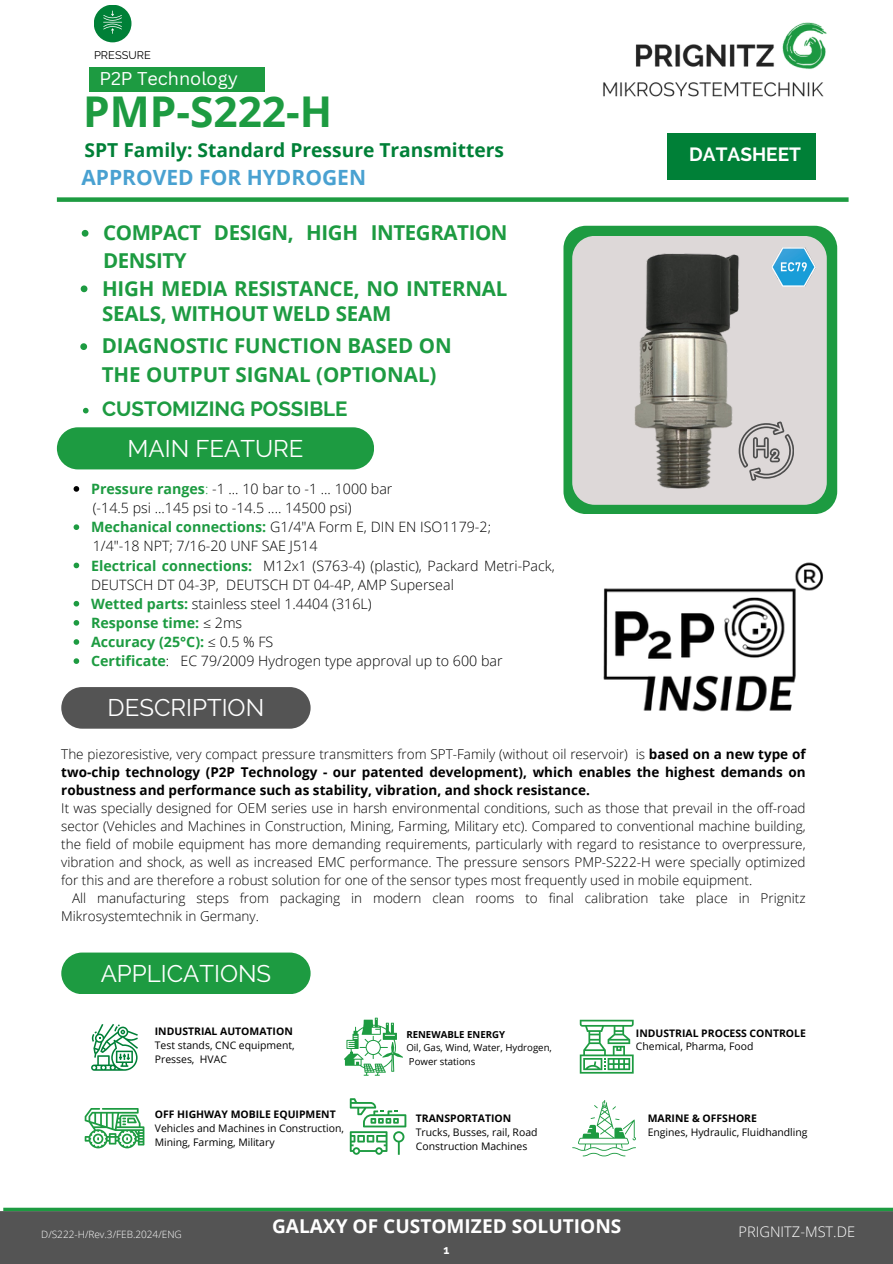
<style>
.page{position:relative;width:893px;height:1264px;background:#fff}
.page>*{position:absolute;margin:0;border:0;box-sizing:border-box;transform-origin:0 0}
.t1{font:700 42.45px "Open Sans";color:#1d9b41}
.t2{font:24px "Raleway";color:#fff}
.t3{font:700 21px "Open Sans";color:#49a1d1}
.t4{font:700 20.55px/28.2px "Open Sans";letter-spacing:-.01em;color:#1d9b41}
.t5{font:700 20.55px "Raleway";color:#1d9b41}
.t6{font:700 19.2px "Open Sans";color:#008037}
.t7{font:700 19.05px "Open Sans";color:#fff}
.t8{font:700 19.05px "Raleway";color:#fff}
.t9{font:18px "Canva Sans";color:#fff}
.t10{font:300 14.55px "Open Sans";color:#fff}
.t11{font:300 14.25px/19.2px "Open Sans";color:#000}
.t12{font:700 14.25px "Open Sans";color:#1d9b41}
.t13{font:300 13.5px/18px "Open Sans";color:#000;text-align:justify}
.t14{font:700 13.5px/18px "Open Sans";color:#000;text-align:justify}
.t15{font:700 12px "Raleway";color:#fff}
.t16{font:11.1px "Raleway";letter-spacing:.005em;color:#000}
.t17{font:10.35px "Open Sans";color:#000}
.t18{font:700 10.35px "Open Sans";color:#000}
.t19{font:300 10.05px "Open Sans";color:#fff}
.t20{font:9.6px "Open Sans";color:#000}
.t21{font:700 9.6px "Open Sans";color:#000}
.s1{font-weight:700;color:#1d9b41}
.s2{color:#1d9b41}
.s3{font-weight:300;color:#000}
.s4{font-weight:300}
</style>
<div class="page">
<div style="left:57px;top:197px;width:791px;height:5px;background:#1d9b41"></div>
<svg style="left:563px;top:226px;width:274px;height:288px;background:#35a555"></svg>
<div style="left:57px;top:427px;width:317px;height:42px;background:#1d9b41;border-radius:21px"></div>
<div style="left:61px;top:687px;width:249px;height:41px;background:#545454;border-radius:21px"></div>
<div style="left:0;top:1210px;width:892px;height:53px;background:#545454"></div>
<hr style="left:3px;top:1207px;width:889px;height:3px;background:#1d9b41">
<img style="left:603px;top:22px;width:224px;height:75px">
<div style="left:572px;top:236px;width:254px;height:268px;background:#ddd8d8"></div>
<div style="left:61px;top:952px;width:249px;height:42px;background:#1d9b41;border-radius:21px"></div>
<svg style="left:91px;top:1024px;width:47px;height:46px"></svg>
<svg style="left:85px;top:1108px;width:59px;height:40px"></svg>
<svg style="left:344px;top:1017px;width:59px;height:58px"></svg>
<svg style="left:350px;top:1098px;width:56px;height:56px"></svg>
<svg style="left:579px;top:1019px;width:54px;height:54px"></svg>
<svg style="left:572px;top:1100px;width:64px;height:56px"></svg>
<div style="left:94px;top:5px;width:37px;height:37px;background:#008037;border-radius:50%"></div>
<svg style="left:103px;top:11px;width:19px;height:23px"></svg>
<div style="left:89px;top:67px;width:175px;height:24px;background:#1d9b41"></div>
<div style="left:667px;top:133px;width:148px;height:46px;background:#008037"></div>
<img style="left:588px;top:225px;width:211px;height:289px">
<img style="left:603px;top:562px;width:220px;height:150px">
<svg style="left:74px;top:486px;width:5px;height:5px"></svg>
<svg style="left:74px;top:524px;width:5px;height:6px"></svg>
<svg style="left:74px;top:562px;width:5px;height:6px"></svg>
<svg style="left:74px;top:601px;width:5px;height:5px"></svg>
<svg style="left:74px;top:620px;width:5px;height:5px"></svg>
<svg style="left:74px;top:639px;width:5px;height:5px"></svg>
<svg style="left:74px;top:658px;width:5px;height:6px"></svg>
<svg style="left:82px;top:230px;width:6px;height:7px"></svg>
<svg style="left:81px;top:285px;width:6px;height:7px"></svg>
<svg style="left:83px;top:408px;width:6px;height:5px"></svg>
<svg style="left:80px;top:343px;width:7px;height:7px"></svg>
<img style="left:771px;top:248px;width:44px;height:38px">
<p class="t16" style="left:94px;top:49px;width:58px">PRESSURE</p>
<p class="t9" style="left:99px;top:66px;width:140px">P2P Technology</p>
<h4 class="t1" style="left:83px;top:81px;width:250px">PMP-S222-H</h4>
<p class="t6" style="left:85px;top:137px;width:421px">SPT Family: Standard Pressure Transmitters</p>
<p class="t3" style="left:81px;top:162px;width:286px">APPROVED FOR HYDROGEN</p>
<p class="t4" style="left:103px;top:218px;width:406px">COMPACT DESIGN, HIGH INTEGRATION<br>DENSITY</p>
<p class="t4" style="left:102px;top:275px;width:407px;line-height:25.8px">HIGH MEDIA RESISTANCE, NO INTERNAL<br>SEALS, WITHOUT WELD SEAM</p>
<p class="t4" style="left:102px;top:331px;width:351px">DIAGNOSTIC FUNCTION BASED ON<br>THE OUTPUT SIGNAL (OPTIONAL)</p>
<p class="t5" style="left:102px;top:396px;width:247px">CUSTOMIZING POSSIBLE</p>
<p class="t2" style="left:127px;top:434px;width:177px">MAIN FEATURE</p>
<p class="t11" style="left:91px;top:479px;width:303px"><span class="s1">Pressure ranges</span><span class="s2">:</span> -1 ... 10 bar to -1 ... 1000 bar</p>
<p class="t11" style="left:93px;top:498px;width:260px">(-14.5 psi ...145 psi to -14.5 .... 14500 psi)</p>
<p class="t11" style="left:91px;top:517px;width:401px"><span class="s1">Mechanical connections:</span> G1/4"A Form E, DIN EN ISO1179-2;</p>
<p class="t11" style="left:93px;top:536px;width:226px">1/4"-18 NPT; 7/16-20 UNF SAE J514</p>
<p class="t11" style="left:91px;top:555px;width:465px"><span class="s1">Electrical connections:</span> M12x1 (S763-4) (plastic), Packard Metri-Pack,<br>DEUTSCH DT 04-3P, DEUTSCH DT 04-4P, AMP Superseal</p>
<h2 class="t11" style="left:91px;top:593px;width:282px"><span class="s1">Wetted parts:</span> stainless steel 1.4404 (316L)</h2>
<p class="t12" style="left:91px;top:612px;width:153px">Response time: <span class="s3">≤ 2ms</span></p>
<p class="t12" style="left:91px;top:632px;width:184px">Accuracy (25°C): <span class="s3">≤ 0.5 % FS</span></p>
<p class="t11" style="left:91px;top:651px;width:413px"><span class="s1">Certificate</span>: EC 79/2009 Hydrogen type approval up to 600 bar</p>
<p class="t2" style="left:108px;top:693px;width:158px">DESCRIPTION</p>
<p class="t8" style="left:689px;top:143px;width:113px">DATASHEET</p>
<h3 class="t14" style="left:61px;top:744px;width:745px"><span class="s4">The piezoresistive, very compact pressure transmitters from SPT-Family (without oil reservoir) is</span> based on a new type of two-chip technology (P2P Technology - our patented development), which enables the highest demands on robustness and performance such as stability, vibration, and shock resistance.</h3>
<p class="t13" style="left:61px;top:798px;width:745px">It was specially designed for OEM series use in harsh environmental conditions, such as those that prevail in the off-road sector (Vehicles and Machines in Construction, Mining, Farming, Military etc). Compared to conventional machine building, the field of mobile equipment has more demanding requirements, particularly with regard to resistance to overpressure, vibration and shock, as well as increased EMC performance. The pressure sensors PMP-S222-H were specially optimized for this and are therefore a robust solution for one of the sensor types most frequently used in mobile equipment.</p>
<p class="t13" style="left:61px;top:888px;width:745px;text-indent:11px">All manufacturing steps from packaging in modern clean rooms to final calibration take place in Prignitz<br>Mikrosystemtechnik in Germany.</p>
<h1 class="t2" style="left:101px;top:959px;width:172px">APPLICATIONS</h1>
<p class="t18" style="left:155px;top:1024px;width:139px">INDUSTRIAL AUTOMATION</p>
<p class="t17" style="left:155px;top:1038px;width:141px">Test stands, CNC equipment,</p>
<h2 class="t17" style="left:155px;top:1052px;width:74px">Presses, HVAC</h2>
<p class="t18" style="left:155px;top:1107px;width:182px">OFF HIGHWAY MOBILE EQUIPMENT</p>
<p class="t17" style="left:155px;top:1120px;width:191px">Vehicles and Machines in Construction,</p>
<p class="t17" style="left:155px;top:1134px;width:121px">Mining, Farming, Military</p>
<p class="t21" style="left:406px;top:1027px;width:100px">RENEWABLE ENERGY</p>
<p class="t20" style="left:406px;top:1041px;width:147px">Oil, Gas, Wind, Water, Hydrogen,</p>
<p class="t20" style="left:409px;top:1054px;width:68px">Power stations</p>
<p class="t18" style="left:416px;top:1110px;width:97px">TRANSPORTATION</p>
<p class="t17" style="left:416px;top:1124px;width:123px">Trucks, Busses, rail, Road</p>
<p class="t17" style="left:416px;top:1138px;width:113px">Construction Machines</p>
<p class="t18" style="left:636px;top:1025px;width:171px">INDUSTRIAL PROCESS CONTROLE</p>
<p class="t17" style="left:636px;top:1039px;width:119px">Chemical, Pharma, Food</p>
<p class="t18" style="left:647px;top:1110px;width:111px">MARINE &amp; OFFSHORE</p>
<p class="t17" style="left:647px;top:1124px;width:161px">Engines, Hydraulic, Fluidhandling</p>
<p class="t7" style="left:272px;top:1212px;width:351px">GALAXY OF CUSTOMIZED SOLUTIONS</p>
<p class="t19" style="left:41px;top:1226px;width:142px">D/S222-H/Rev.3/FEB.2024/ENG</p>
<p class="t10" style="left:738px;top:1221px;width:118px">PRIGNITZ-MST.DE</p>
<h2 class="t15" style="left:443px;top:1242px;width:7px">1</h2>
</div>
